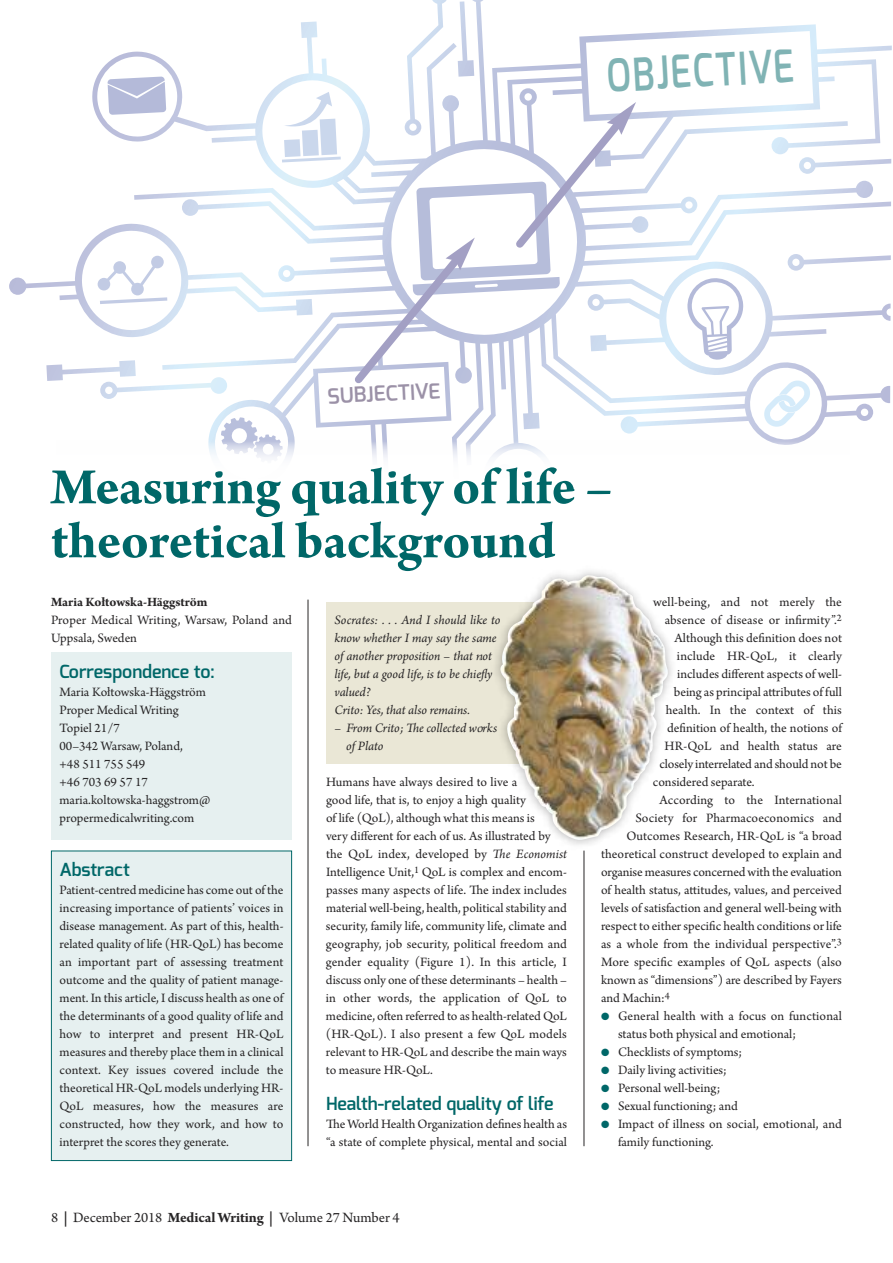
<style>
.page{position:relative;width:893px;height:1263px;background:#fff}
.page>*{position:absolute;margin:0;border:0;box-sizing:border-box;transform-origin:0 0}
.t1{font:700 54px/54px "Arno Pro";letter-spacing:-.005em;color:#006768}
.t2{font:600 45.3px "Exo";color:#80b3b4;scale:.8 1}
.t3{font:600 21px "Exo";color:#9b91a7}
.t4{font:600 18px "Exo";color:#006768}
.t5{font:15px "Arno Pro";letter-spacing:-.005em;color:#272526}
.t6{font:13.5px/18px "Arno Pro";color:#272526}
.t7{font:italic 13.5px/18px "Arno Pro";letter-spacing:-.005em;color:#272526}
.t8{font:700 13.5px "Arno Pro";letter-spacing:-.005em;color:#272526}
.s1{font-style:italic}
.s2{font-weight:700}
.s3{color:#006768}
</style>
<div class="page">
<svg style="left:46px;top:364px;width:35px;height:17px"></svg>
<svg style="left:81px;top:21px;width:811px;height:420px"></svg>
<svg style="left:799px;top:151px;width:93px;height:23px"></svg>
<svg style="left:787px;top:246px;width:105px;height:25px"></svg>
<svg style="left:220px;top:416px;width:63px;height:25px"></svg>
<svg style="left:107px;top:76px;width:59px;height:39px;background:#c0c5df"></svg>
<svg style="left:762px;top:378px;width:50px;height:51px"></svg>
<svg style="left:686px;top:277px;width:60px;height:84px"></svg>
<svg style="left:96px;top:255px;width:71px;height:49px"></svg>
<svg style="left:282px;top:92px;width:59px;height:70px"></svg>
<div style="left:52px;top:851px;width:239px;height:309px;background:#e6f0f0"></div>
<div style="left:51px;top:851px;width:241px;height:310px;border:1px solid #006768"></div>
<div style="left:51px;top:653px;width:241px;height:187px;background:#e6f0f0"></div>
<div style="left:326px;top:602px;width:241px;height:162px;background:#eae7d6"></div>
<hr style="left:308px;top:600px;width:1px;height:546px;background:#272526">
<hr style="left:584px;top:851px;width:1px;height:295px;background:#272526">
<img style="left:495px;top:571px;width:177px;height:282px">
<img style="left:500px;top:575px;width:168px;height:265px">
<svg style="left:348px;top:0;width:288px;height:390px"></svg>
<h3 class="t3" style="left:327px;top:387px;width:115px;rotate:-3deg">SUBJECTIVE</h3>
<h2 class="t2" style="left:606px;top:56px;width:235px;rotate:-3deg">OBJECTIVE</h2>
<h1 class="t1" style="left:51px;top:465px;width:563px">Measuring quality of life – theoretical background</h1>
<p class="t8" style="left:51px;top:597px;width:158px">Maria Kołtowska-Häggström</p>
<p class="t6" style="left:51px;top:612px;width:242px">Proper Medical Writing, Warsaw, Poland and<br>Uppsala, Sweden</p>
<h3 class="t4" style="left:60px;top:664px;width:157px">Correspondence to:</h3>
<p class="t6" style="left:60px;top:684px;width:152px">Maria Kołtowska-Häggström<br>Proper Medical Writing<br>Topiel 21/7<br>00–342 Warsaw, Poland,<br>+48 511 755 549<br>+46 703 69 57 17 maria.koltowska-haggstrom@ propermedicalwriting.com</p>
<h3 class="t4" style="left:60px;top:862px;width:72px">Abstract</h3>
<p class="t6" style="left:60px;top:882px;width:226px;text-align:justify">Patient-centred medicine has come out of the increasing importance of patients’ voices in disease management. As part of this, health&shy;related quality of life (HR-QoL) has become an important part of assessing treatment outcome and the quality of patient manage&shy;ment. In this article, I discuss health as one of the determinants of a good quality of life and how to interpret and present HR-QoL measures and thereby place them in a clinical context. Key issues covered include the theoretical HR-QoL models underlying HR-QoL measures, how the measures are constructed, how they work, and how to interpret the scores they generate.</p>
<p class="t7" style="left:334px;top:612px;width:168px">Socrates: . . . And I should like to know whether I may say the same of another proposition – that not life, but a good life, is to be chiefly valued?<br>Crito: Yes, that also remains.</p>
<p class="t7" style="left:346px;top:720px;width:152px;text-indent:-12px">– From Crito; The collected works of Plato</p>
<p class="t6" style="left:326px;top:774px;width:243px">Humans have always desired to live a<br>good life, that is, to enjoy a high quality<br>of life (QoL), although what this means is<br>very different for each of us. As illustrated by the QoL index, developed by <span class="s1">The Economist </span>Intelligence Unit,<sup>1</sup> QoL is complex and encom&shy;passes many aspects of life. The index includes material well-being, health, political stability and security, family life, community life, climate and geography, job security, political freedom and gender equality (Figure 1). In this article, I discuss only one of these determinants – health – in other words, the application of QoL to medicine, often referred to as health-related QoL (HR-QoL). I also present a few QoL models relevant to HR-QoL and describe the main ways to measure HR-QoL.</p>
<h3 class="t4" style="left:326px;top:1096px;width:229px">Health-related quality of life</h3>
<p class="t6" style="left:326px;top:1116px;width:242px">The World Health Organization defines health as “a state of complete physical, mental and social</p>
<p class="t5" style="left:51px;top:1212px;width:350px">8 <span class="s2">|</span> December 2018 <span class="s2">Medical Writing |</span> Volume 27 Number 4</p>
<p class="t6" style="left:653px;top:594px;width:190px">well-being, and not merely the</p>
<p class="t6" style="left:665px;top:612px;width:179px">absence of disease or infirmity”.<sup>2</sup></p>
<p class="t6" style="left:675px;top:630px;width:169px">Although this definition does not</p>
<p class="t6" style="left:677px;top:648px;width:166px">include HR-QoL, it clearly</p>
<p class="t6" style="left:677px;top:666px;width:166px">includes different aspects of well-</p>
<p class="t6" style="left:674px;top:684px;width:170px">being as principal attributes of full</p>
<p class="t6" style="left:666px;top:702px;width:178px">health. In the context of this</p>
<p class="t6" style="left:667px;top:720px;width:176px">definition of health, the notions of</p>
<p class="t6" style="left:665px;top:738px;width:179px">HR-QoL and health status are</p>
<p class="t6" style="left:660px;top:756px;width:184px">closely interrelated and should not be</p>
<p class="t6" style="left:653px;top:774px;width:103px">considered separate.</p>
<p class="t6" style="left:659px;top:792px;width:184px">According to the International</p>
<p class="t6" style="left:635px;top:810px;width:208px">Society for Pharmacoeconomics and</p>
<p class="t6" style="left:626px;top:828px;width:217px">Outcomes Research, HR-QoL is “a broad</p>
<p class="t6" style="left:601px;top:846px;width:242px">theoretical construct developed to explain and</p>
<p class="t6" style="left:601px;top:864px;width:242px">organise measures concerned with the evaluation</p>
<p class="t6" style="left:601px;top:882px;width:242px">of health status, attitudes, values, and perceived</p>
<p class="t6" style="left:601px;top:900px;width:242px">levels of satisfaction and general well-being with</p>
<p class="t6" style="left:601px;top:918px;width:242px">respect to either specific health conditions or life</p>
<p class="t6" style="left:601px;top:936px;width:242px">as a whole from the individual perspective”.<sup>3</sup></p>
<p class="t6" style="left:601px;top:954px;width:242px">More specific examples of QoL aspects (also</p>
<p class="t6" style="left:601px;top:972px;width:242px">known as “dimensions”) are described by Fayers</p>
<p class="t6" style="left:601px;top:990px;width:70px">and Machin:<sup>4</sup></p>
<p class="t6" style="left:618px;top:1008px;width:225px;text-indent:-17px"><span class="s3">●</span> General health with a focus on functional status both physical and emotional;</p>
<p class="t6" style="left:601px;top:1044px;width:143px"><span class="s3">●</span> Checklists of symptoms;</p>
<p class="t6" style="left:601px;top:1062px;width:127px"><span class="s3">●</span> Daily living activities;</p>
<p class="t6" style="left:601px;top:1080px;width:121px"><span class="s3">●</span> Personal well-being;</p>
<p class="t6" style="left:601px;top:1098px;width:138px"><span class="s3">●</span> Sexual functioning; and</p>
<p class="t6" style="left:618px;top:1116px;width:225px;text-indent:-17px"><span class="s3">●</span> Impact of illness on social, emotional, and family functioning.</p>
</div>
